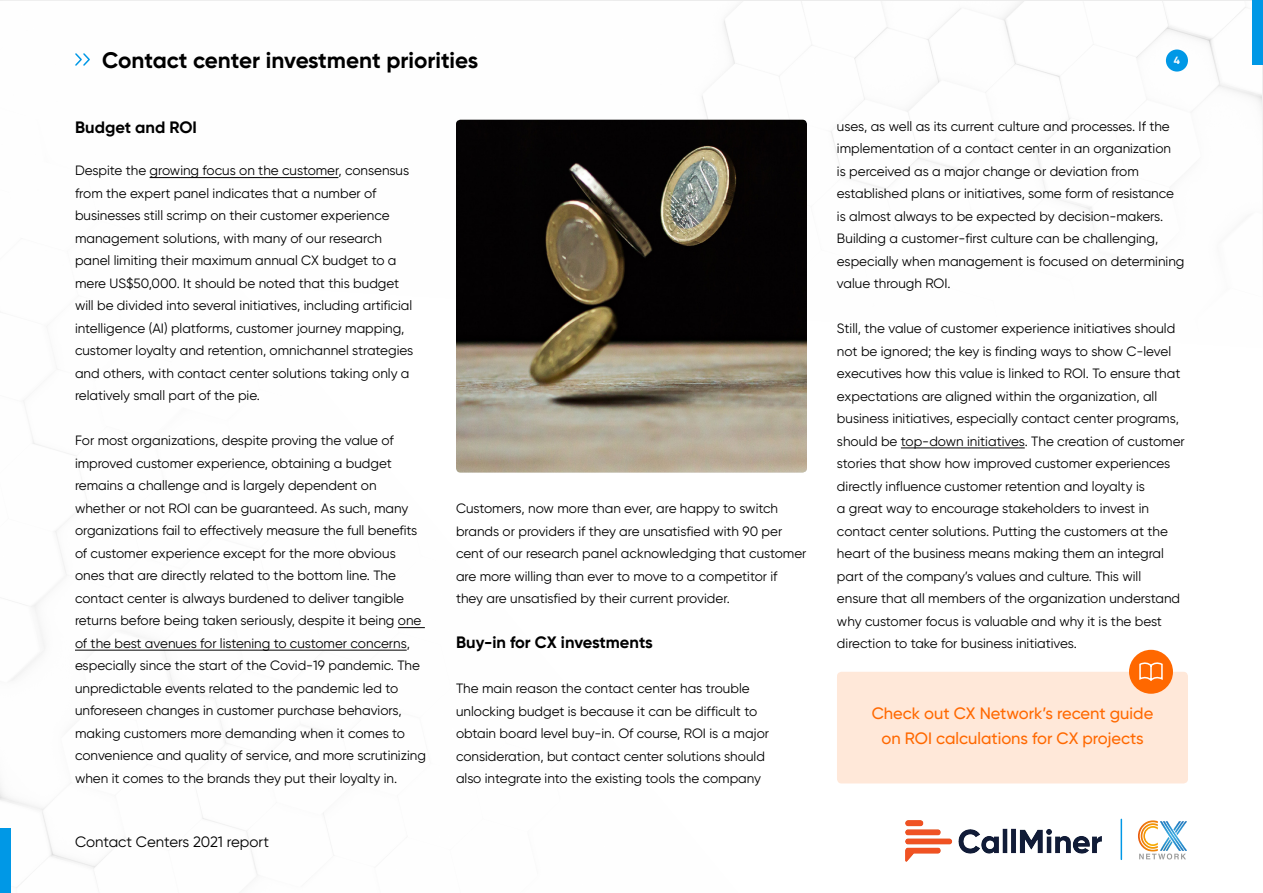
<style>
.page{position:relative;width:1263px;height:893px;background:#fff}
.page>*{position:absolute;margin:0;border:0;box-sizing:border-box;transform-origin:0 0}
.t1{font:700 22.5px "Gilroy";color:#000}
.t2{font:500 16.5px/25.5px "Gilroy";color:#ff6800;text-align:center}
.t3{font:700 16.5px "Gilroy";color:#000}
.t4{font:15px "Gilroy";color:#000}
.t5{font:13.5px/22.5px "Gilroy";color:#000}
.t6{font:700 10.5px "Gilroy";color:#fff}
</style>
<div class="page">
<div style="left:1252px;top:0;width:11px;height:64px;background:#0098e6"></div>
<div style="left:0;top:828px;width:10px;height:65px;background:#0098e6"></div>
<div style="left:1166px;top:50px;width:22px;height:22px;background:#0098e6;border-radius:50%"></div>
<hr style="left:1120px;top:819px;width:2px;height:40px;background:#0098e6">
<svg style="left:1139px;top:821px;width:48px;height:38px"></svg>
<img style="left:1138px;top:820px;width:20px;height:32px">
<img style="left:456px;top:120px;width:351px;height:353px">
<svg style="left:75px;top:53px;width:15px;height:13px"></svg>
<div style="left:1129px;top:650px;width:44px;height:44px;background:#ff6800;border-radius:50%"></div>
<svg style="left:1139px;top:662px;width:24px;height:10px"></svg>
<svg style="left:150px;top:177px;width:189px;height:2px"></svg>
<svg style="left:75px;top:635px;width:332px;height:20px"></svg>
<svg style="left:900px;top:447px;width:125px;height:2px"></svg>
<div style="left:837px;top:672px;width:351px;height:111px;background:#ffe8d9"></div>
<svg style="left:397px;top:627px;width:28px;height:2px"></svg>
<img style="left:905px;top:820px;width:197px;height:41px">
<p class="t1" style="left:102px;top:46px;width:378px">Contact center investment priorities</p>
<p class="t3" style="left:75px;top:117px;width:123px">Budget and ROI</p>
<p class="t5" style="left:75px;top:159px;width:340px">Despite the growing focus on the customer, consensus from the expert panel indicates that a number of businesses still scrimp on their customer experience management solutions, with many of our research panel limiting their maximum annual CX budget to a mere US$50,000. It should be noted that this budget will be divided into several initiatives, including artificial intelligence (AI) platforms, customer journey mapping, customer loyalty and retention, omnichannel strategies and others, with contact center solutions taking only a relatively small part of the pie.</p>
<p class="t5" style="left:75px;top:429px;width:352px">For most organizations, despite proving the value of improved customer experience, obtaining a budget remains a challenge and is largely dependent on whether or not ROI can be guaranteed. As such, many organizations fail to effectively measure the full benefits of customer experience except for the more obvious ones that are directly related to the bottom line. The contact center is always burdened to deliver tangible returns before being taken seriously, despite it being one of the best avenues for listening to customer concerns, especially since the start of the Covid-19 pandemic. The unpredictable events related to the pandemic led to unforeseen changes in customer purchase behaviors, making customers more demanding when it comes to convenience and quality of service, and more scrutinizing when it comes to the brands they put their loyalty in.</p>
<p class="t4" style="left:75px;top:832px;width:195px">Contact Centers 2021 report</p>
<p class="t5" style="left:456px;top:497px;width:352px">Customers, now more than ever, are happy to switch brands or providers if they are unsatisfied with 90 per cent of our research panel acknowledging that customer are more willing than ever to move to a competitor if they are unsatisfied by their current provider.</p>
<p class="t3" style="left:456px;top:632px;width:198px">Buy-in for CX investments</p>
<p class="t5" style="left:456px;top:677px;width:315px">The main reason the contact center has trouble unlocking budget is because it can be difficult to obtain board level buy-in. Of course, ROI is a major consideration, but contact center solutions should also integrate into the existing tools the company</p>
<p class="t6" style="left:1174px;top:54px;width:8px">4</p>
<p class="t5" style="left:837px;top:114px;width:349px">uses, as well as its current culture and processes. If the implementation of a contact center in an organization<br>is perceived as a major change or deviation from established plans or initiatives, some form of resistance is almost always to be expected by decision-makers.<br>Building a customer-first culture can be challenging, especially when management is focused on determining value through ROI.</p>
<p class="t5" style="left:837px;top:317px;width:349px">Still, the value of customer experience initiatives should not be ignored; the key is finding ways to show C-level executives how this value is linked to ROI. To ensure that expectations are aligned within the organization, all business initiatives, especially contact center programs, should be top-down initiatives. The creation of customer stories that show how improved customer experiences directly influence customer retention and loyalty is<br>a great way to encourage stakeholders to invest in contact center solutions. Putting the customers at the heart of the business means making them an integral part of the company’s values and culture. This will ensure that all members of the organization understand why customer focus is valuable and why it is the best direction to take for business initiatives.</p>
<p class="t2" style="left:872px;top:700px;width:283px">Check out CX Network’s recent guide on ROI calculations for CX projects</p>
</div>
